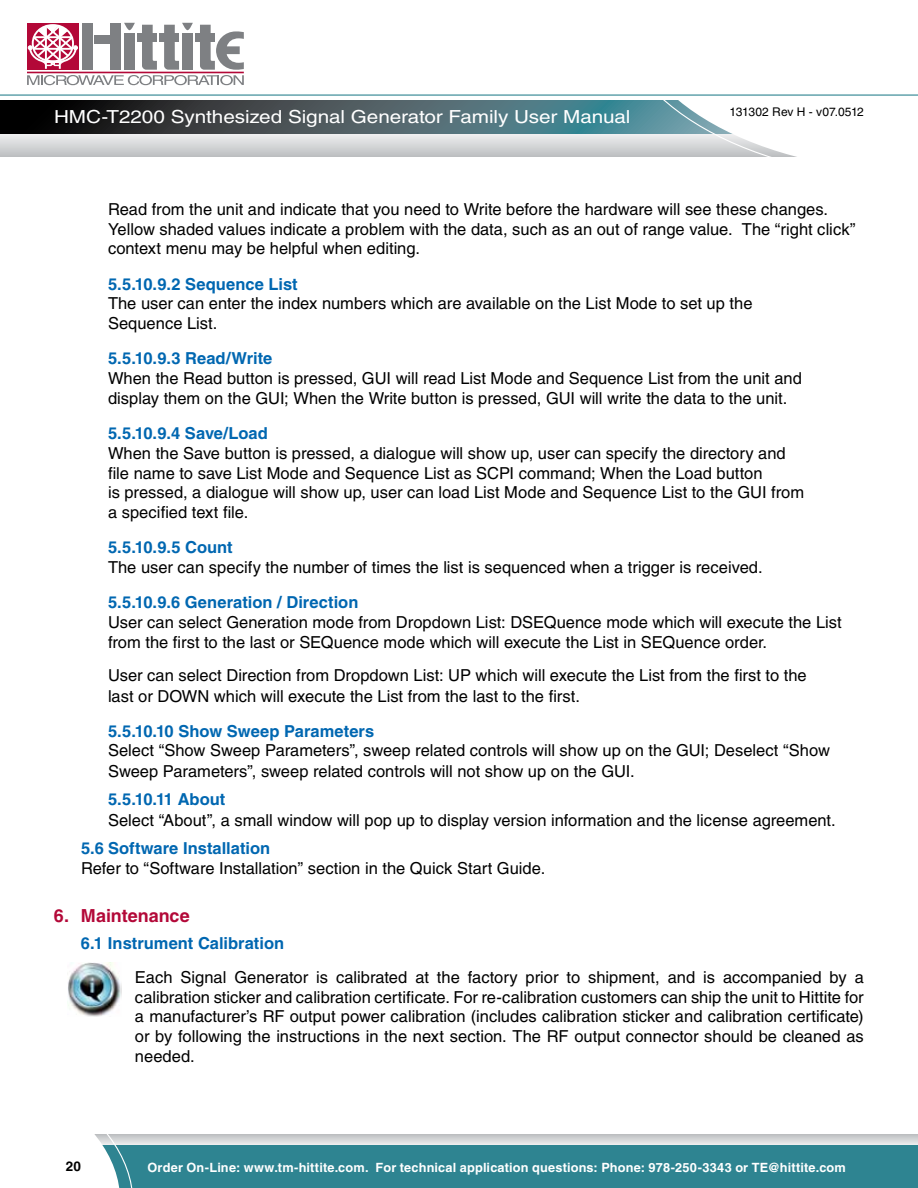
<style>
.page{position:relative;width:918px;height:1188px;background:#fff}
.page>*{position:absolute;margin:0;border:0;box-sizing:border-box;transform-origin:0 0}
.t1{font:18px "Helvetica LT Std";letter-spacing:-.005em;color:#fff;scale:1.15 1}
.t2{font:700 18px "Helvetica LT Std";color:#b30838}
.t3{font:16.5px/19.8px "Helvetica LT Std";color:#000}
.t4{font:700 16.5px "Helvetica LT Std";color:#0067b1}
.t5{font:700 13.5px "Helvetica LT Std";color:#000}
.t6{font:700 12.75px "Helvetica LT Std";letter-spacing:.01em;color:#fff}
.t7{font:12px "Helvetica LT Std";letter-spacing:-.005em;color:#000}
</style>
<div class="page">
<svg style="left:0;top:100px;width:616px;height:56px;background:#c9cccd"></svg>
<svg style="left:134px;top:1134px;width:784px;height:12px;background:#c6ced1"></svg>
<svg style="left:0;top:101px;width:616px;height:32px;background:#3a4c51"></svg>
<div style="left:0;top:1146px;width:918px;height:42px;background:#2e8491"></div>
<svg style="left:616px;top:100px;width:181px;height:57px"></svg>
<svg style="left:0;top:1134px;width:134px;height:54px"></svg>
<hr style="left:0;top:94px;width:918px;height:2px;background:#2e8491">
<svg style="left:27px;top:23px;width:217px;height:62px"></svg>
<div style="left:196px;top:33px;width:19px;height:9px;background:#7e8083"></div>
<img style="left:68px;top:962px;width:54px;height:54px">
<p class="t1" style="left:54px;top:107px;width:503px">HMC-T2200 Synthesized Signal Generator Family User Manual</p>
<p class="t7" style="left:730px;top:105px;width:136px">131302 Rev H - v07.0512</p>
<p class="t3" style="left:108px;top:199px;width:749px">Read from the unit and indicate that you need to Write before the hardware will see these changes.<br>Yellow shaded values indicate a problem with the data, such as an out of range value. The “right click” context menu may be helpful when editing.</p>
<p class="t4" style="left:108px;top:274px;width:191px">5.5.10.9.2 Sequence List</p>
<p class="t3" style="left:108px;top:294px;width:646px">The user can enter the index numbers which are available on the List Mode to set up the<br>Sequence List.</p>
<p class="t4" style="left:108px;top:348px;width:166px">5.5.10.9.3 Read/Write</p>
<p class="t3" style="left:108px;top:368px;width:695px">When the Read button is pressed, GUI will read List Mode and Sequence List from the unit and display them on the GUI; When the Write button is pressed, GUI will write the data to the unit.</p>
<p class="t4" style="left:108px;top:423px;width:161px">5.5.10.9.4 Save/Load</p>
<p class="t3" style="left:108px;top:443px;width:698px">When the Save button is pressed, a dialogue will show up, user can specify the directory and file name to save List Mode and Sequence List as SCPI command; When the Load button<br>is pressed, a dialogue will show up, user can load List Mode and Sequence List to the GUI from a specified text file.</p>
<p class="t4" style="left:108px;top:537px;width:126px">5.5.10.9.5 Count</p>
<p class="t3" style="left:108px;top:557px;width:656px">The user can specify the number of times the list is sequenced when a trigger is received.</p>
<p class="t4" style="left:108px;top:592px;width:252px">5.5.10.9.6 Generation / Direction</p>
<p class="t3" style="left:108px;top:612px;width:735px">User can select Generation mode from Dropdown List: DSEQuence mode which will execute the List from the first to the last or SEQuence mode which will execute the List in SEQuence order.</p>
<p class="t3" style="left:108px;top:665px;width:700px;line-height:21px">User can select Direction from Dropdown List: UP which will execute the List from the first to the last or DOWN which will execute the List from the last to the first.</p>
<p class="t4" style="left:108px;top:721px;width:268px">5.5.10.10 Show Sweep Parameters</p>
<p class="t3" style="left:108px;top:740px;width:723px;line-height:21px">Select “Show Sweep Parameters”, sweep related controls will show up on the GUI; Deselect “Show<br>Sweep Parameters”, sweep related controls will not show up on the GUI.</p>
<p class="t4" style="left:108px;top:789px;width:119px">5.5.10.11 About</p>
<p class="t3" style="left:108px;top:810px;width:729px">Select “About”, a small window will pop up to display version information and the license agreement.</p>
<p class="t4" style="left:81px;top:838px;width:191px">5.6 Software Installation</p>
<p class="t3" style="left:81px;top:858px;width:466px">Refer to “Software Installation” section in the Quick Start Guide.</p>
<p class="t2" style="left:54px;top:904px;width:137px">6. Maintenance</p>
<p class="t4" style="left:81px;top:934px;width:205px">6.1 Instrument Calibration</p>
<p class="t3" style="left:135px;top:967px;width:730px;text-align:justify">Each Signal Generator is calibrated at the factory prior to shipment, and is accompanied by a calibration sticker and calibration certificate. For re-calibration customers can ship the unit to Hittite for a manufacturer’s RF output power calibration (includes calibration sticker and calibration certificate) or by following the instructions in the next section. The RF output connector should be cleaned as needed.</p>
<p class="t5" style="left:66px;top:1158px;width:17px">20</p>
<p class="t6" style="left:147px;top:1159px;width:700px">Order On-Line: www.tm-hittite.com. For technical application questions: Phone: 978-250-3343 or TE@hittite.com</p>
</div>
